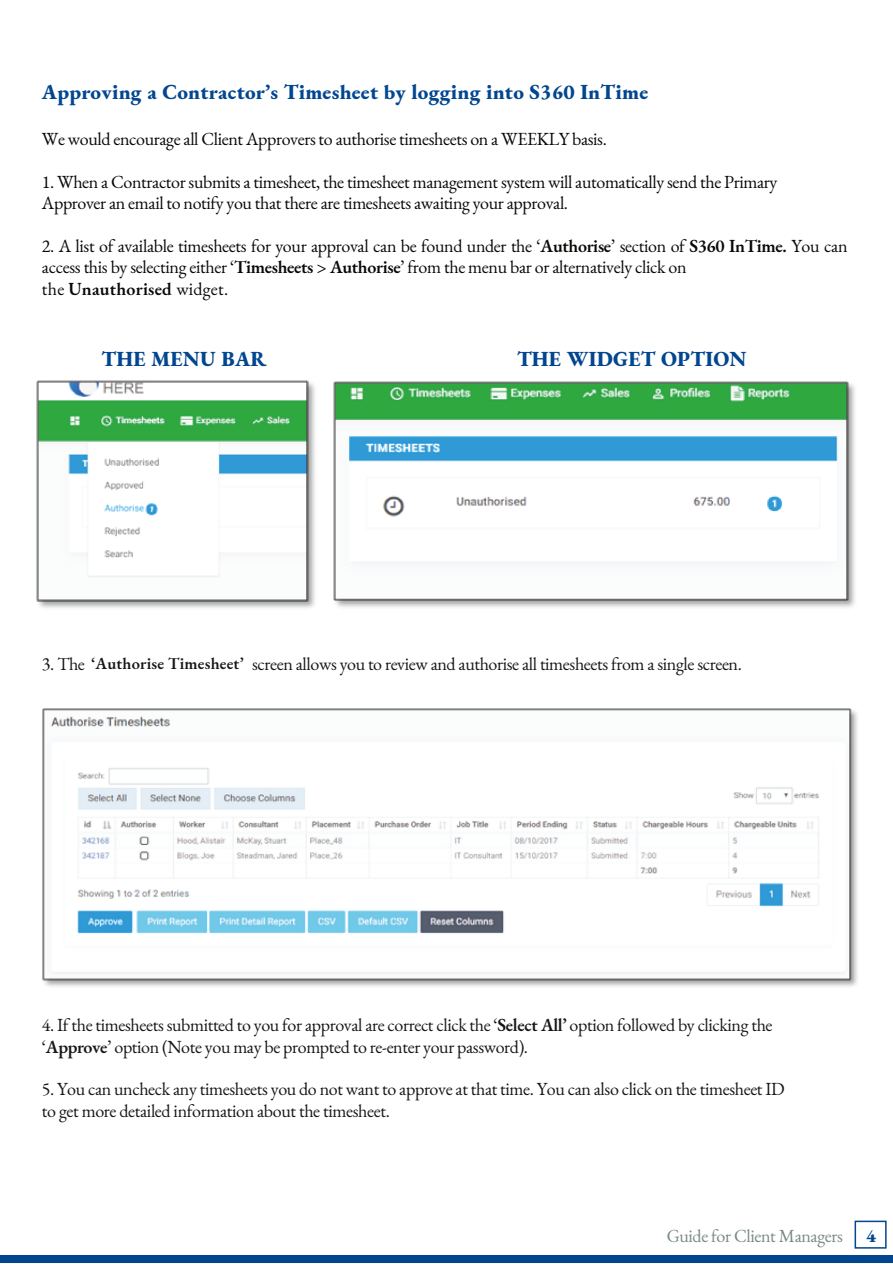
<style>
.page{position:relative;width:893px;height:1264px;background:#fff}
.page>*{position:absolute;margin:0;border:0;box-sizing:border-box;transform-origin:0 0}
.t1{font:800 21px "EB Garamond";letter-spacing:.01em;color:#024690}
.t2{font:18px/21.3px "EB Garamond";letter-spacing:-.02em;color:#0a0806}
.t3{font:18px/21.3px "EB Garamond";letter-spacing:-.02em;color:#171615}
.t4{font:18px "EB Garamond";letter-spacing:-.02em;color:#798984}
.t5{font:800 18px "EB Garamond";color:#024690}
.t6{font:600 16.5px "EB Garamond";letter-spacing:.01em;color:#171615}
.s1{font-weight:600}
.s2{font-weight:400;font-size:18px}
</style>
<div class="page">
<div style="left:0;top:1255px;width:892px;height:7px;background:#024690"></div>
<svg style="left:854px;top:1220px;width:32px;height:28px"></svg>
<img style="left:36px;top:380px;width:279px;height:228px">
<img style="left:333px;top:381px;width:522px;height:226px">
<img style="left:42px;top:708px;width:816px;height:279px">
<p class="t1" style="left:42px;top:78px;width:607px">Approving a Contractor’s Timesheet by logging into S360 InTime</p>
<p class="t2" style="left:42px;top:128px;width:566px">We would encourage all Client Approvers to authorise timesheets on a WEEKLY basis.</p>
<p class="t2" style="left:42px;top:171px;width:736px">1. When a Contractor submits a timesheet, the timesheet management system will automatically send the Primary<br>Approver an email to notify you that there are timesheets awaiting your approval.</p>
<p class="t2" style="left:42px;top:235px;width:807px">2. A list of available timesheets for your approval can be found under the ‘<span class="s1">Authorise</span>’ section of <span class="s1">S360 InTime.</span> You can access this by selecting either ‘<span class="s1">Timesheets &gt; Authorise</span>’ from the menu bar or alternatively click on<br>the <span class="s1">Unauthorised</span> widget.</p>
<p class="t1" style="left:101px;top:345px;width:167px">THE MENU BAR</p>
<p class="t1" style="left:517px;top:345px;width:231px">THE WIDGET OPTION</p>
<p class="t6" style="left:42px;top:653px;width:203px"><span class="s2">3. The</span> ‘Authorise Timesheet’</p>
<p class="t3" style="left:252px;top:653px;width:491px">screen allows you to review and authorise all timesheets from a single screen.</p>
<p class="t3" style="left:42px;top:1014px;width:732px">4. If the timesheets submitted to you for approval are correct click the ‘<span class="s1">Select All’</span> option followed by clicking the ‘<span class="s1">Approve</span>’ option (Note you may be prompted to re-enter your password).</p>
<p class="t3" style="left:42px;top:1078px;width:744px">5. You can uncheck any timesheets you do not want to approve at that time. You can also click on the timesheet ID to get more detailed information about the timesheet.</p>
<p class="t4" style="left:666px;top:1223px;width:178px">Guide for Client Managers</p>
<p class="t5" style="left:866px;top:1223px;width:11px">4</p>
</div>
